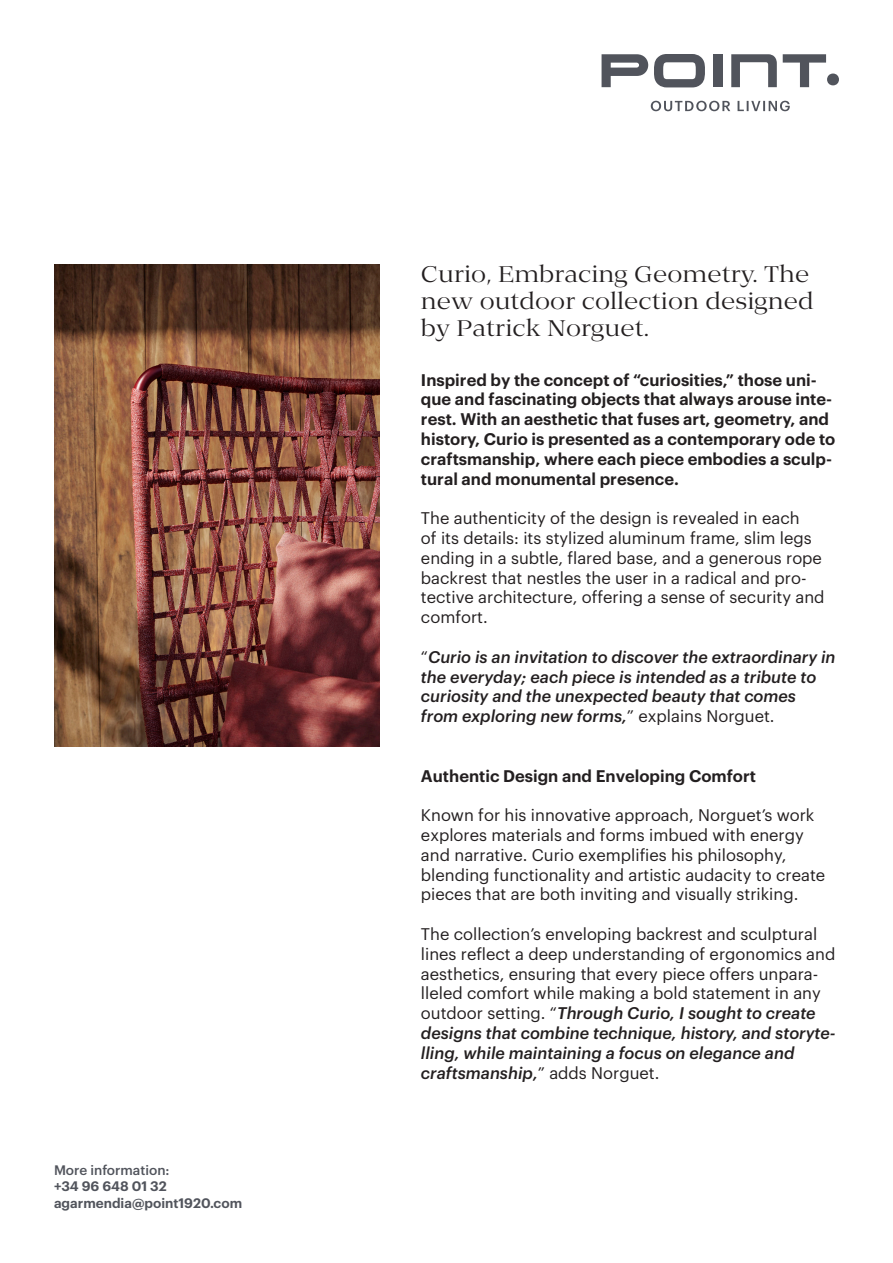
<style>
.page{position:relative;width:893px;height:1263px;background:#fff}
.page>*{position:absolute;margin:0;border:0;box-sizing:border-box;transform-origin:0 0}
.t1{font:22.5px/27px "Epika Serif Extended Premium";color:#231f20}
.t2{font:16.5px/19.8px "Graphik";color:#231f20}
.t3{font:600 16.5px/19.8px "Graphik";color:#231f20}
.t4{font:italic 500 16.5px/19.8px "Graphik";color:#231f20}
.t5{font:600 13.5px/16.2px "Graphik";color:#51545c}
.t6{font:500 13.5px "Graphik";color:#51545c}
.s1{font-weight:400;font-style:normal}
.s2{font-weight:500;font-style:italic}
</style>
<div class="page">
<div style="left:713px;top:54px;width:9px;height:33px;background:#51545c"></div>
<svg style="left:783px;top:54px;width:43px;height:33px"></svg>
<svg style="left:731px;top:54px;width:46px;height:33px"></svg>
<div style="left:827px;top:74px;width:12px;height:11px;background:#51545c;border-radius:50%"></div>
<svg style="left:654px;top:54px;width:51px;height:33px"></svg>
<svg style="left:602px;top:54px;width:46px;height:33px"></svg>
<svg style="left:651px;top:101px;width:139px;height:10px"></svg>
<img style="left:54px;top:265px;width:325px;height:481px">
<p class="t6" style="left:54px;top:1160px;width:117px">More information:</p>
<p class="t5" style="left:54px;top:1177px;width:190px">+34 96 648 01 32 agarmendia@point1920.com</p>
<p class="t1" style="left:421px;top:259px;width:394px">Curio, Embracing Geometry. The new outdoor collection designed by Patrick Norguet.</p>
<p class="t3" style="left:421px;top:368px;width:416px">Inspired by the concept of “curiosities,” those uni&shy;que and fascinating objects that always arouse inte&shy;rest. With an aesthetic that fuses art, geometry, and history, Curio is presented as a contemporary ode to craftsmanship, where each piece embodies a sculp&shy;tural and monumental presence.</p>
<p class="t2" style="left:421px;top:507px;width:405px">The authenticity of the design is revealed in each<br>of its details: its stylized aluminum frame, slim legs ending in a subtle, flared base, and a generous rope backrest that nestles the user in a radical and pro&shy;tective architecture, offering a sense of security and comfort.</p>
<p class="t4" style="left:421px;top:645px;width:416px"><span class="s1">“</span>Curio is an invitation to discover the extraordinary in the everyday; each piece is intended as a tribute to curiosity and the unexpected beauty that comes from exploring new forms,<span class="s1">” explains Norguet.</span></p>
<p class="t3" style="left:421px;top:764px;width:337px">Authentic Design and Enveloping Comfort</p>
<p class="t2" style="left:421px;top:804px;width:406px">Known for his innovative approach, Norguet’s work explores materials and forms imbued with energy and narrative. Curio exemplifies his philosophy, blending functionality and artistic audacity to create pieces that are both inviting and visually striking.</p>
<p class="t2" style="left:421px;top:923px;width:416px">The collection’s enveloping backrest and sculptural lines reflect a deep understanding of ergonomics and aesthetics, ensuring that every piece offers unpara&shy;lleled comfort while making a bold statement in any outdoor setting. “<span class="s2">Through Curio, I sought to create designs that combine technique, history, and storyte&shy;lling, while maintaining a focus on elegance and craftsmanship,</span>” adds Norguet.</p>
</div>
